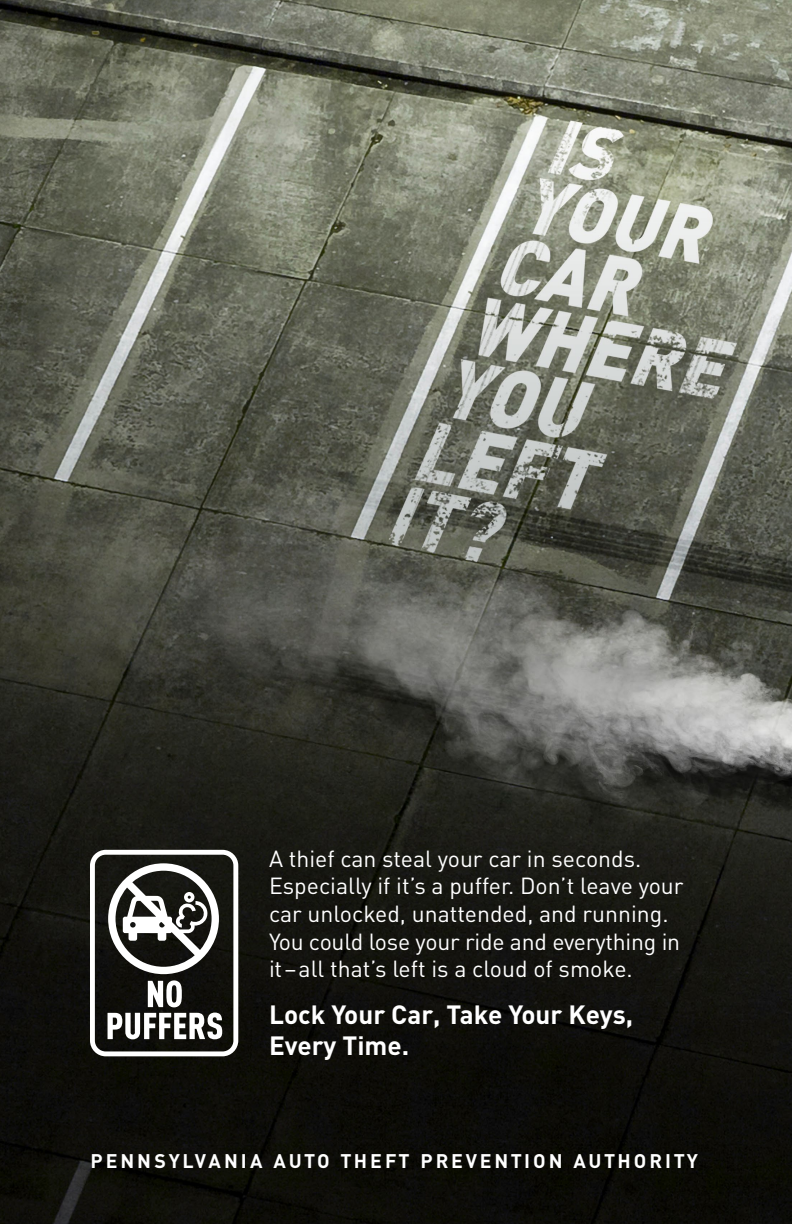
<style>
.page{position:relative;width:792px;height:1224px;background:#fff}
.page>*{position:absolute;margin:0;border:0;box-sizing:border-box;transform-origin:0 0}
.t1{font:700 26.1px/31.3px "DIN";color:#fff}
.t2{font:23px/27.6px "DIN";color:#fff}
.t3{font:700 19.5px "DIN Pro";letter-spacing:.145em;color:#fff}
</style>
<div class="page">
<img style="left:0;top:0;width:792px;height:1224px">
<svg style="left:90px;top:850px;width:148px;height:206px"></svg>
<p class="t2" style="left:269px;top:844px;width:416px">A thief can steal your car in seconds.<br>Especially if it’s a puffer. Don’t leave your car unlocked, unattended, and running.<br>You could lose your ride and everything in it–all that’s left is a cloud of smoke.</p>
<p class="t1" style="left:269px;top:998px;width:366px">Lock Your Car, Take Your Keys,<br>Every Time.</p>
<p class="t3" style="left:90px;top:1144px;width:609px">PENNSYLVANIA AUTO THEFT PREVENTION AUTHORITY</p>
</div>
